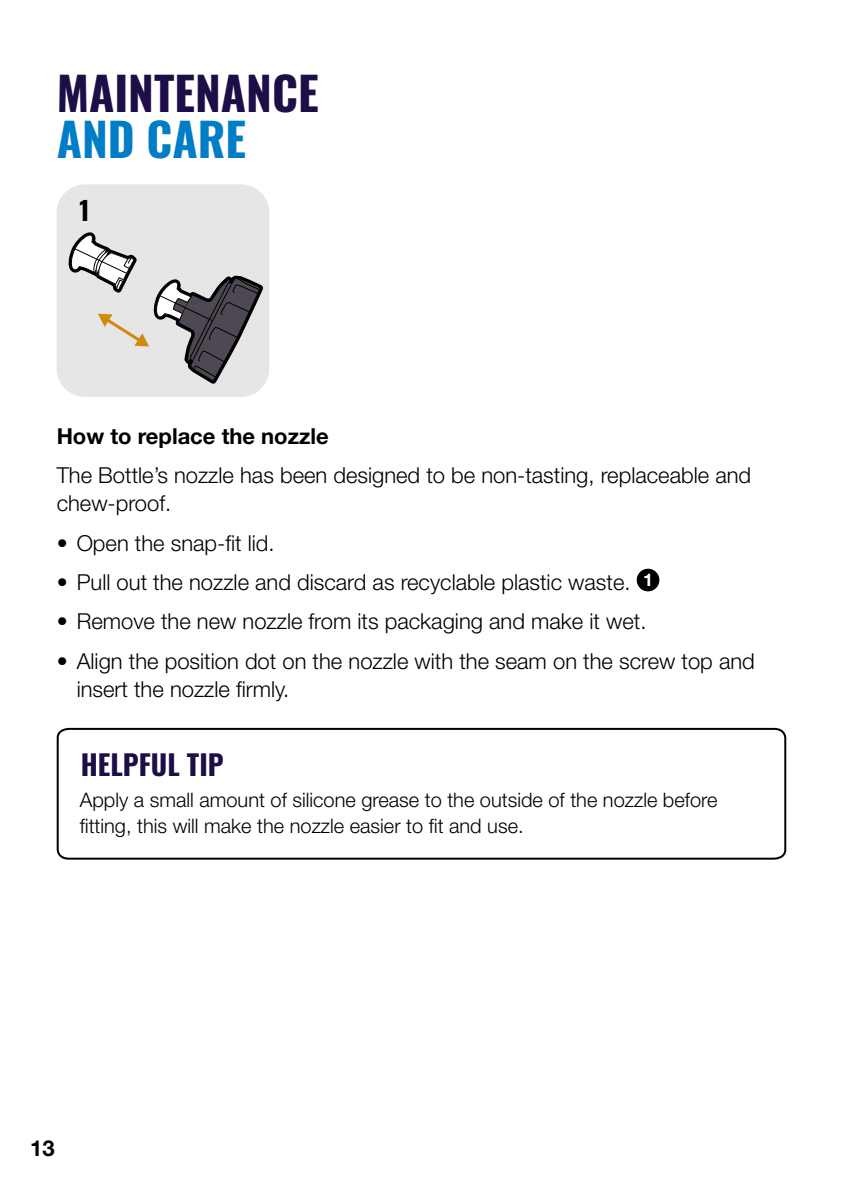
<style>
.page{position:relative;width:842px;height:1191px;background:#fff}
.page>*{position:absolute;margin:0;border:0;box-sizing:border-box;transform-origin:0 0}
.t1{font:700 46px "Oswald";color:#1d0e47}
.t2{font:700 46px "Oswald";color:#017dc7}
.t3{font:700 28px "Oswald";color:#1d0e47}
.t4{font:700 26px "Oswald";color:#000}
.t5{font:300 22px/28px "Helvetica Neue LT Std";color:#000}
.t6{font:700 22px "Helvetica Neue LT Std";color:#000}
.t7{font:300 20px/26px "Helvetica Neue LT Std";color:#000}
</style>
<div class="page">
<div style="left:637px;top:568px;width:22px;height:23px;background:#000;border-radius:50%"></div>
<div style="left:57px;top:184px;width:212px;height:213px;background:#e6e6e6;border-radius:28px"></div>
<svg style="left:68px;top:232px;width:198px;height:160px"></svg>
<svg style="left:56px;top:727px;width:731px;height:133px"></svg>
<h1 class="t1" style="left:57px;top:69px;width:263px">MAINTENANCE</h1>
<h1 class="t2" style="left:57px;top:115px;width:191px">AND CARE</h1>
<p class="t4" style="left:79px;top:197px;width:12px">1</p>
<p class="t6" style="left:57px;top:422px;width:274px">How to replace the nozzle</p>
<p class="t5" style="left:57px;top:461px;width:696px">The Bottle’s nozzle has been designed to be non-tasting, replaceable and chew-proof.</p>
<p class="t5" style="left:57px;top:528px;width:219px">• Open the snap-fit lid.</p>
<p class="t5" style="left:57px;top:567px;width:598px">• Pull out the nozzle and discard as recyclable plastic waste. <sup>1</sup></p>
<p class="t5" style="left:57px;top:607px;width:591px">• Remove the new nozzle from its packaging and make it wet.</p>
<p class="t5" style="left:77px;top:646px;width:680px;text-indent:-20px">• Align the position dot on the nozzle with the seam on the screw top and insert the nozzle firmly.</p>
<p class="t3" style="left:81px;top:750px;width:145px">HELPFUL TIP</p>
<p class="t7" style="left:80px;top:786px;width:639px">Apply a small amount of silicone grease to the outside of the nozzle before fitting, this will make the nozzle easier to fit and use.</p>
<p class="t6" style="left:30px;top:1134px;width:26px">13</p>
</div>
